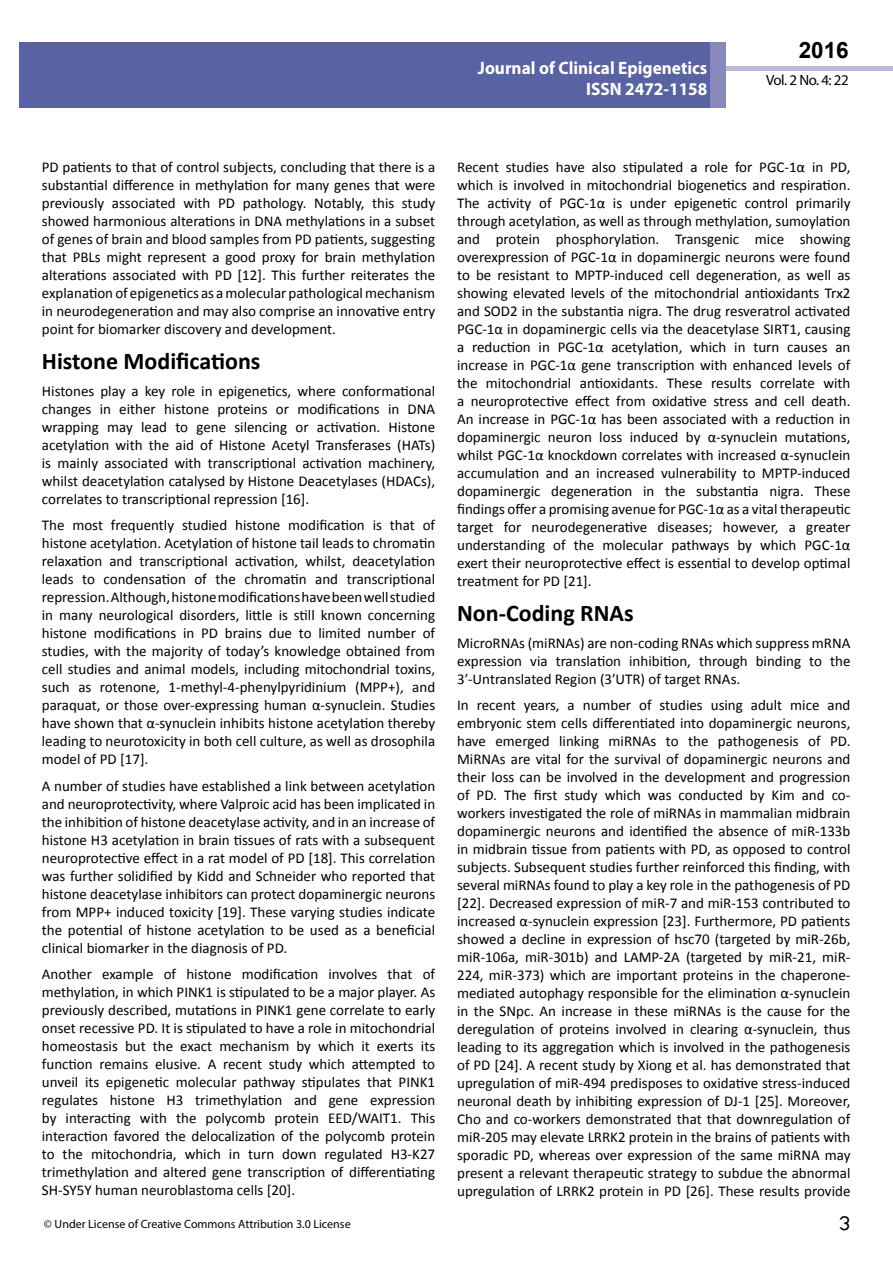
<style>
.page{position:relative;width:893px;height:1263px;background:#fff}
.page>*{position:absolute;margin:0;border:0;box-sizing:border-box;transform-origin:0 0}
.t1{font:25.5px "Tunga";color:#000}
.t2{font:700 24px "Calibri";color:#000}
.t3{font:700 22.5px "Arial";color:#000}
.t4{font:700 18px/21.6px "Myriad Pro";color:#fff;text-align:right;scale:.96 1}
.t5{font:15px/18px "Calibri";color:#000;text-align:justify}
.t6{font:14.85px "Myriad Pro";letter-spacing:-.03em;color:#000}
.t7{font:12px "Myriad Pro";color:#000}
</style>
<div class="page">
<div style="left:722px;top:66px;width:171px;height:5px;background:#bcbbd7"></div>
<div style="left:19px;top:42px;width:706px;height:66px;background:#5962a2"></div>
<div style="left:710px;top:42px;width:15px;height:66px;background:#8889ba"></div>
<p class="t4" style="left:478px;top:56px;width:241px">Journal of Clinical Epigenetics<br>ISSN 2472-1158</p>
<h3 class="t3" style="left:799px;top:35px;width:52px">2016</h3>
<p class="t6" style="left:766px;top:71px;width:84px">Vol. 2 No. 4: 22</p>
<p class="t5" style="left:42px;top:158px;width:395px">PD patients to that of control subjects, concluding that there is a substantial difference in methylation for many genes that were previously associated with PD pathology. Notably, this study showed harmonious alterations in DNA methylations in a subset of genes of brain and blood samples from PD patients, suggesting that PBLs might represent a good proxy for brain methylation alterations associated with PD [12]. This further reiterates the explanation of epigenetics as a molecular pathological mechanism in neurodegeneration and may also comprise an innovative entry point for biomarker discovery and development.</p>
<h2 class="t2" style="left:42px;top:346px;width:220px">Histone Modifications</h2>
<p class="t5" style="left:42px;top:382px;width:395px">Histones play a key role in epigenetics, where conformational changes in either histone proteins or modifications in DNA wrapping may lead to gene silencing or activation. Histone acetylation with the aid of Histone Acetyl Transferases (HATs) is mainly associated with transcriptional activation machinery, whilst deacetylation catalysed by Histone Deacetylases (HDACs), correlates to transcriptional repression [16].</p>
<p class="t5" style="left:42px;top:516px;width:395px">The most frequently studied histone modification is that of histone acetylation. Acetylation of histone tail leads to chromatin relaxation and transcriptional activation, whilst, deacetylation leads to condensation of the chromatin and transcriptional repression. Although, histone modifications have been well studied in many neurological disorders, little is still known concerning histone modifications in PD brains due to limited number of studies, with the majority of today’s knowledge obtained from cell studies and animal models, including mitochondrial toxins, such as rotenone, 1-methyl-4-phenylpyridinium (MPP+), and paraquat, or those over-expressing human α-synuclein. Studies have shown that α-synuclein inhibits histone acetylation thereby leading to neurotoxicity in both cell culture, as well as drosophila model of PD [17].</p>
<p class="t5" style="left:42px;top:777px;width:395px">A number of studies have established a link between acetylation and neuroprotectivity, where Valproic acid has been implicated in the inhibition of histone deacetylase activity, and in an increase of histone H3 acetylation in brain tissues of rats with a subsequent neuroprotective effect in a rat model of PD [18]. This correlation was further solidified by Kidd and Schneider who reported that histone deacetylase inhibitors can protect dopaminergic neurons from MPP+ induced toxicity [19]. These varying studies indicate the potential of histone acetylation to be used as a beneficial clinical biomarker in the diagnosis of PD.</p>
<p class="t5" style="left:42px;top:965px;width:395px">Another example of histone modification involves that of methylation, in which PINK1 is stipulated to be a major player. As previously described, mutations in PINK1 gene correlate to early onset recessive PD. It is stipulated to have a role in mitochondrial homeostasis but the exact mechanism by which it exerts its function remains elusive. A recent study which attempted to unveil its epigenetic molecular pathway stipulates that PINK1 regulates histone H3 trimethylation and gene expression by interacting with the polycomb protein EED/WAIT1. This interaction favored the delocalization of the polycomb protein to the mitochondria, which in turn down regulated H3-K27 trimethylation and altered gene transcription of differentiating SH-SY5Y human neuroblastoma cells [20].</p>
<p class="t5" style="left:457px;top:158px;width:395px">Recent studies have also stipulated a role for PGC-1α in PD, which is involved in mitochondrial biogenetics and respiration.<br>The activity of PGC-1α is under epigenetic control primarily through acetylation, as well as through methylation, sumoylation and protein phosphorylation. Transgenic mice showing overexpression of PGC-1α in dopaminergic neurons were found to be resistant to MPTP-induced cell degeneration, as well as showing elevated levels of the mitochondrial antioxidants Trx2 and SOD2 in the substantia nigra. The drug resveratrol activated PGC-1α in dopaminergic cells via the deacetylase SIRT1, causing a reduction in PGC-1α acetylation, which in turn causes an increase in PGC-1α gene transcription with enhanced levels of the mitochondrial antioxidants. These results correlate with a neuroprotective effect from oxidative stress and cell death.<br>An increase in PGC-1α has been associated with a reduction in dopaminergic neuron loss induced by α-synuclein mutations, whilst PGC-1α knockdown correlates with increased α-synuclein accumulation and an increased vulnerability to MPTP-induced dopaminergic degeneration in the substantia nigra. These findings offer a promising avenue for PGC-1α as a vital therapeutic target for neurodegenerative diseases; however, a greater understanding of the molecular pathways by which PGC-1α exert their neuroprotective effect is essential to develop optimal treatment for PD [21].</p>
<h2 class="t2" style="left:457px;top:598px;width:178px">Non-Coding RNAs</h2>
<p class="t5" style="left:457px;top:634px;width:395px">MicroRNAs (miRNAs) are non-coding RNAs which suppress mRNA expression via translation inhibition, through binding to the 3ʹ-Untranslated Region (3ʹUTR) of target RNAs.</p>
<p class="t5" style="left:457px;top:696px;width:395px">In recent years, a number of studies using adult mice and embryonic stem cells differentiated into dopaminergic neurons, have emerged linking miRNAs to the pathogenesis of PD.<br>MiRNAs are vital for the survival of dopaminergic neurons and their loss can be involved in the development and progression of PD. The first study which was conducted by Kim and co&shy;workers investigated the role of miRNAs in mammalian midbrain dopaminergic neurons and identified the absence of miR-133b in midbrain tissue from patients with PD, as opposed to control subjects. Subsequent studies further reinforced this finding, with several miRNAs found to play a key role in the pathogenesis of PD [22]. Decreased expression of miR-7 and miR-153 contributed to increased α-synuclein expression [23]. Furthermore, PD patients showed a decline in expression of hsc70 (targeted by miR-26b, miR-106a, miR-301b) and LAMP-2A (targeted by miR-21, miR-224, miR-373) which are important proteins in the chaperone&shy;mediated autophagy responsible for the elimination α-synuclein in the SNpc. An increase in these miRNAs is the cause for the deregulation of proteins involved in clearing α-synuclein, thus leading to its aggregation which is involved in the pathogenesis of PD [24]. A recent study by Xiong et al. has demonstrated that upregulation of miR-494 predisposes to oxidative stress-induced neuronal death by inhibiting expression of DJ-1 [25]. Moreover, Cho and co-workers demonstrated that that downregulation of miR-205 may elevate LRRK2 protein in the brains of patients with sporadic PD, whereas over expression of the same miRNA may present a relevant therapeutic strategy to subdue the abnormal upregulation of LRRK2 protein in PD [26]. These results provide</p>
<p class="t7" style="left:44px;top:1217px;width:308px">© Under License of Creative Commons Attribution 3.0 License</p>
<h1 class="t1" style="left:839px;top:1206px;width:13px">3</h1>
</div>
